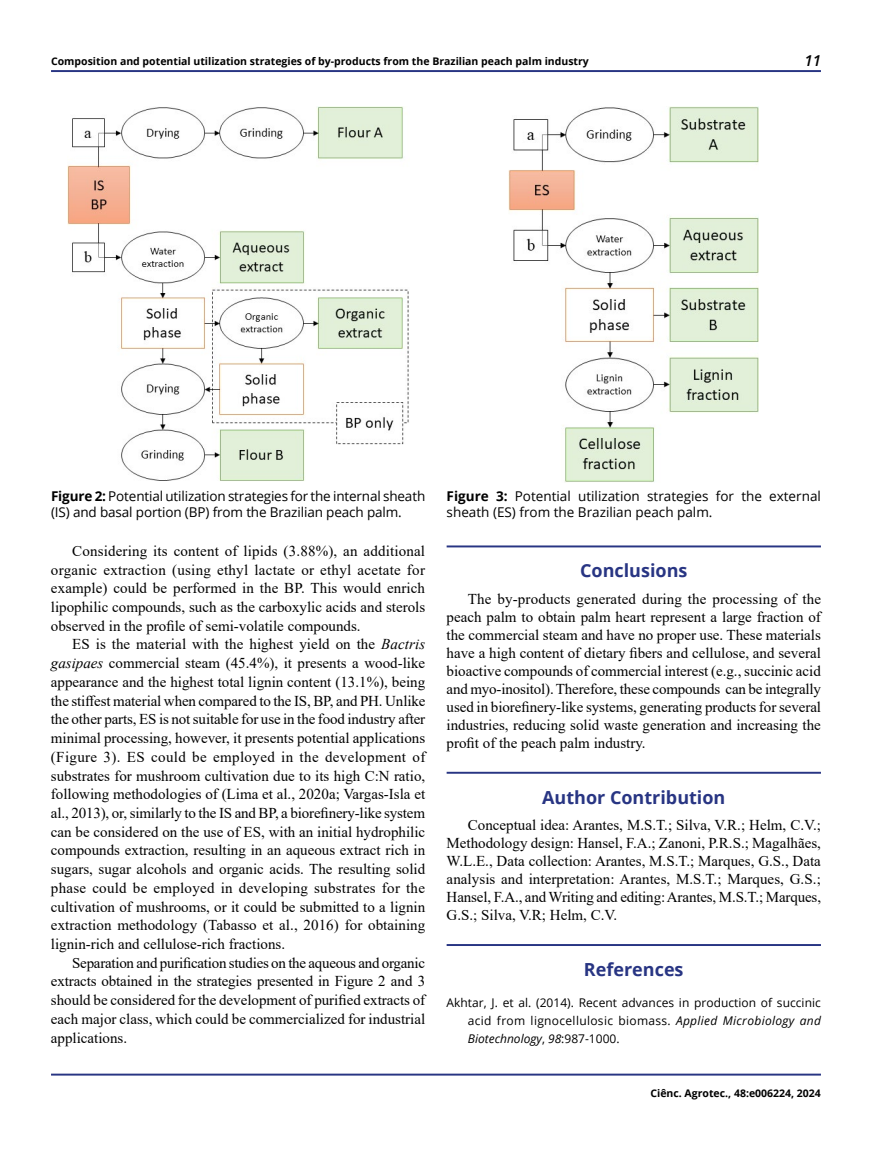
<style>
.page{position:relative;width:872px;height:1149px;background:#fff}
.page>*{position:absolute;margin:0;border:0;box-sizing:border-box;transform-origin:0 0}
.t1{font:700 18px "Open Sans";color:#283583}
.t2{font:15px/18.8px "Times New Roman";color:#000;text-align:justify}
.t3{font:italic 600 15px "Open Sans";color:#000}
.t4{font:13.5px/16.2px "Open Sans";letter-spacing:-.01em;color:#000}
.t5{font:12px/18px "Open Sans";letter-spacing:.025em;color:#000;text-align:justify}
.t6{font:700 10.5px "Open Sans";color:#000}
.s1{font-weight:700}
.s2{font-style:italic}
</style>
<div class="page">
<hr style="left:51px;top:70px;width:770px;height:2px;background:#283583">
<hr style="left:51px;top:1073px;width:770px;height:2px;background:#283583">
<hr style="left:446px;top:545px;width:375px;height:2px;background:#283583">
<hr style="left:446px;top:771px;width:375px;height:2px;background:#283583">
<hr style="left:446px;top:943px;width:375px;height:2px;background:#283583">
<img style="left:67px;top:106px;width:342px;height:375px">
<img style="left:508px;top:106px;width:251px;height:376px">
<p class="t6" style="left:51px;top:53px;width:539px">Composition and potential utilization strategies of by-products from the Brazilian peach palm industry</p>
<p class="t3" style="left:804px;top:50px;width:18px">11</p>
<p class="t4" style="left:51px;top:487px;width:376px"><span class="s1">Figure 2:</span> Potential utilization strategies for the internal sheath (IS) and basal portion (BP) from the Brazilian peach palm.</p>
<p class="t2" style="left:51px;top:541px;width:376px;text-indent:21px">Considering its content of lipids (3.88%), an additional organic extraction (using ethyl lactate or ethyl acetate for example) could be performed in the BP. This would enrich lipophilic compounds, such as the carboxylic acids and sterols observed in the profile of semi-volatile compounds.</p>
<p class="t2" style="left:51px;top:634px;width:376px;text-indent:21px">ES is the material with the highest yield on the <span class="s2">Bactris gasipaes</span> commercial steam (45.4%), it presents a wood-like appearance and the highest total lignin content (13.1%), being the stiffest material when compared to the IS, BP, and PH. Unlike the other parts, ES is not suitable for use in the food industry after minimal processing, however, it presents potential applications (Figure 3). ES could be employed in the development of substrates for mushroom cultivation due to its high C:N ratio, following methodologies of (Lima et al., 2020a; Vargas-Isla et al., 2013), or, similarly to the IS and BP, a biorefinery-like system can be considered on the use of ES, with an initial hydrophilic compounds extraction, resulting in an aqueous extract rich in sugars, sugar alcohols and organic acids. The resulting solid phase could be employed in developing substrates for the cultivation of mushrooms, or it could be submitted to a lignin extraction methodology (Tabasso et al., 2016) for obtaining lignin-rich and cellulose-rich fractions.</p>
<p class="t2" style="left:51px;top:952px;width:376px;text-indent:21px">Separation and purification studies on the aqueous and organic extracts obtained in the strategies presented in Figure 2 and 3 should be considered for the development of purified extracts of each major class, which could be commercialized for industrial applications.</p>
<p class="t4" style="left:446px;top:487px;width:376px"><span class="s1">Figure 3:</span> Potential utilization strategies for the external sheath (ES) from the Brazilian peach palm.</p>
<p class="t1" style="left:580px;top:557px;width:109px">Conclusions</p>
<p class="t2" style="left:446px;top:589px;width:376px;line-height:18px;text-indent:21px">The by-products generated during the processing of the peach palm to obtain palm heart represent a large fraction of the commercial steam and have no proper use. These materials have a high content of dietary fibers and cellulose, and several bioactive compounds of commercial interest (e.g., succinic acid and myo-inositol). Therefore, these compounds can be integrally used in biorefinery-like systems, generating products for several industries, reducing solid waste generation and increasing the profit of the peach palm industry.</p>
<p class="t1" style="left:542px;top:784px;width:185px">Author Contribution</p>
<p class="t2" style="left:446px;top:815px;width:376px;line-height:18px;text-indent:21px">Conceptual idea: Arantes, M.S.T.; Silva, V.R.; Helm, C.V.; Methodology design: Hansel, F.A.; Zanoni, P.R.S.; Magalhães, W.L.E., Data collection: Arantes, M.S.T.; Marques, G.S., Data analysis and interpretation: Arantes, M.S.T.; Marques, G.S.; Hansel, F.A., and Writing and editing: Arantes, M.S.T.; Marques, G.S.; Silva, V.R; Helm, C.V.</p>
<p class="t1" style="left:584px;top:956px;width:101px">References</p>
<p class="t5" style="left:468px;top:992px;width:354px;text-indent:-21px">Akhtar, J. et al. (2014). Recent advances in production of succinic acid from lignocellulosic biomass. <span class="s2">Applied Microbiology and Biotechnology</span>, <span class="s2">98</span>:987-1000.</p>
<p class="t6" style="left:650px;top:1085px;width:172px">Ciênc. Agrotec., 48:e006224, 2024</p>
</div>
